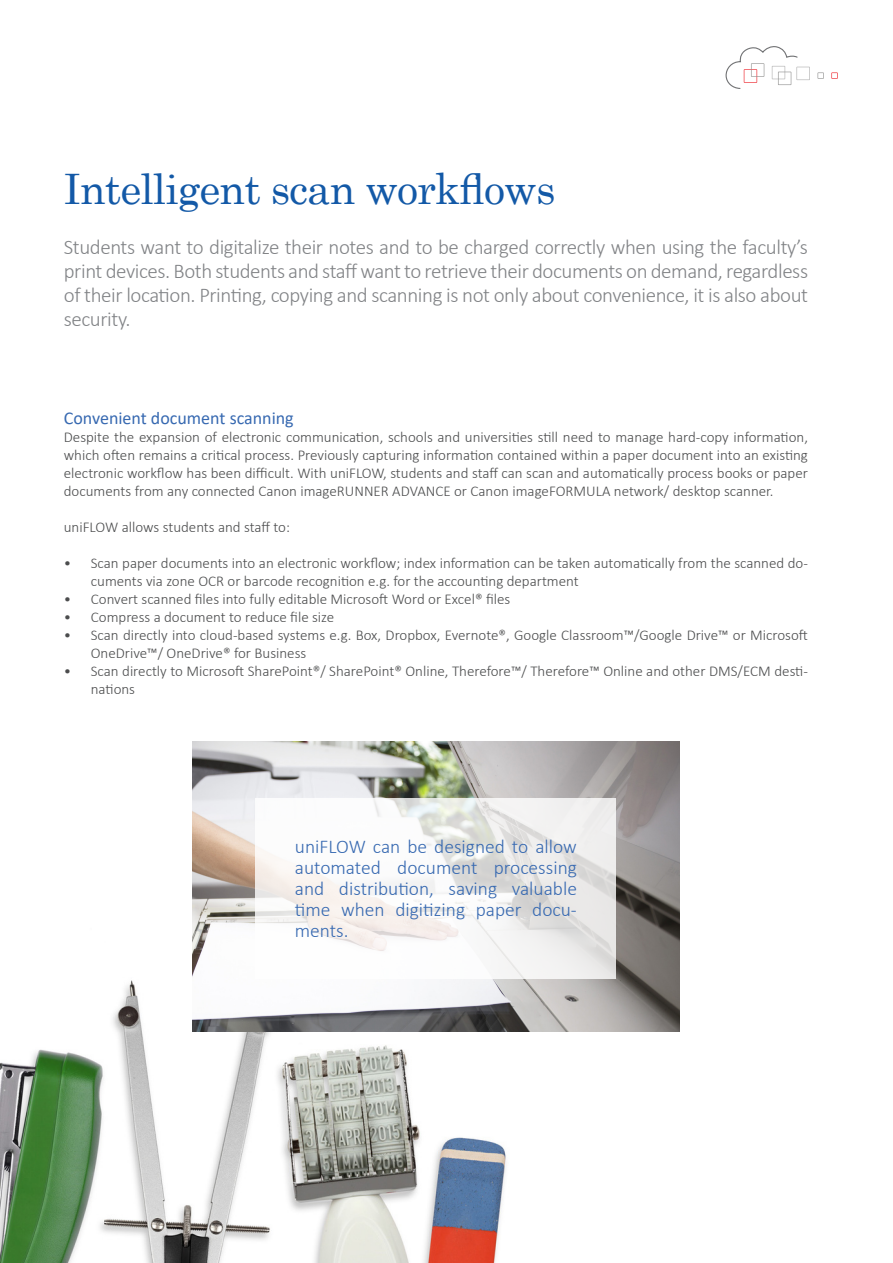
<style>
.page{position:relative;width:893px;height:1263px;background:#fff}
.page>*{position:absolute;margin:0;border:0;box-sizing:border-box;transform-origin:0 0}
.t1{font:42px "Century";letter-spacing:-.02em;color:#1359a7}
.Content{font:300 21px/24px "Calibri";letter-spacing:-.02em;color:#818386}
.Content-2{font:300 19.5px/21px "Calibri";color:#3769b1;text-align:justify}
.Content-3{font:18px "Calibri";color:#3769b1}
.Content-4{font:300 15px/18px "Calibri";color:#4b4c4d}
</style>
<div class="page">
<svg style="left:831px;top:72px;width:7px;height:7px"></svg>
<svg style="left:725px;top:46px;width:85px;height:43px"></svg>
<svg style="left:817px;top:72px;width:7px;height:7px"></svg>
<img style="left:0;top:980px;width:522px;height:283px">
<img style="left:192px;top:741px;width:488px;height:290px">
<svg style="left:256px;top:798px;width:360px;height:181px"></svg>
<p class="t1" style="left:64px;top:153px;width:493px">Intelligent scan workflows</p>
<p class="Content" style="left:64px;top:235px;width:746px">Students want to digitalize their notes and to be charged correctly when using the faculty’s print devices. Both students and staff want to retrieve their documents on demand, regardless</p>
<p class="Content" style="left:64px;top:283px;width:746px">of their location. Printing, copying and scanning is not only about convenience, it is also about security.</p>
<p class="Content-3" style="left:64px;top:406px;width:231px">Convenient document scanning</p>
<p class="Content-4" style="left:64px;top:428px;width:746px;text-align:justify">Despite the expansion of electronic communication, schools and universities still need to manage hard-copy information, which often remains a critical process. Previously capturing information contained within a paper document into an existing electronic workflow has been difficult. With uniFLOW, students and staff can scan and automatically process books or paper documents from any connected Canon imageRUNNER ADVANCE or Canon imageFORMULA network/ desktop scanner.</p>
<p class="Content-4" style="left:64px;top:518px;width:228px">uniFLOW allows students and staff to:</p>
<p class="Content-4" style="left:91px;top:554px;width:719px;text-indent:-27px">• Scan paper documents into an electronic workflow; index information can be taken automatically from the scanned do&shy;cuments via zone OCR or barcode recognition e.g. for the accounting department</p>
<p class="Content-4" style="left:64px;top:590px;width:448px">• Convert scanned files into fully editable Microsoft Word or Excel® files</p>
<p class="Content-4" style="left:64px;top:608px;width:272px">• Compress a document to reduce file size</p>
<p class="Content-4" style="left:91px;top:626px;width:719px;text-indent:-27px">• Scan directly into cloud-based systems e.g. Box, Dropbox, Evernote®, Google Classroom™/Google Drive™ or Microsoft<br>OneDrive™/ OneDrive® for Business</p>
<p class="Content-4" style="left:91px;top:662px;width:719px;text-indent:-27px">• Scan directly to Microsoft SharePoint®/ SharePoint® Online, Therefore™/ Therefore™ Online and other DMS/ECM desti&shy;nations</p>
<p class="Content-2" style="left:295px;top:836px;width:284px">uniFLOW can be designed to allow automated document processing and distribution, saving valuable time when digitizing paper docu&shy;ments.</p>
</div>
